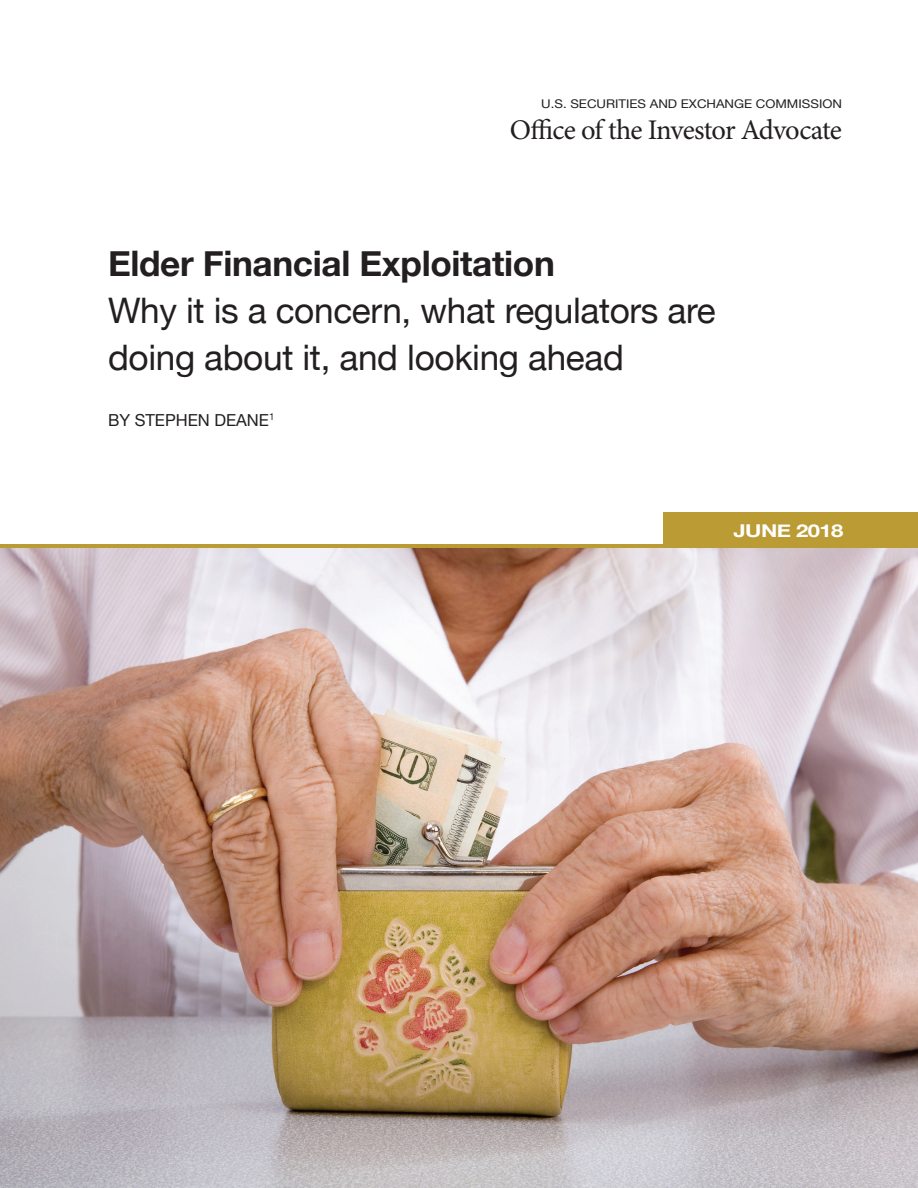
<style>
.page{position:relative;width:918px;height:1188px;background:#fff}
.page>*{position:absolute;margin:0;border:0;box-sizing:border-box;transform-origin:0 0}
.t1{font:35.25px/47.4px "Helvetica Neue";letter-spacing:-.01em;color:#231f20}
.t2{font:700 35.25px "Helvetica Neue";letter-spacing:-.01em;color:#231f20}
.t3{font:28.5px "Minion Pro";letter-spacing:-.03em;color:#231f20}
.t4{font:700 17.7px "Helvetica Neue";letter-spacing:-.025em;color:#fff;scale:1.25 1}
.t5{font:16.5px "Helvetica Neue";color:#231f20}
.t6{font:12px "Helvetica Neue";color:#231f20;scale:1.1 1}
</style>
<div class="page">
<hr style="left:0;top:544px;width:918px;height:4px;background:#ba9b34">
<div style="left:663px;top:513px;width:255px;height:31px;background:#ba9b34"></div>
<img style="left:0;top:548px;width:918px;height:640px">
<p class="t6" style="left:541px;top:95px;width:275px">U.S. SECURITIES AND EXCHANGE COMMISSION</p>
<p class="t3" style="left:510px;top:111px;width:334px">Office of the Investor Advocate</p>
<p class="t2" style="left:108px;top:235px;width:448px">Elder Financial Exploitation</p>
<p class="t1" style="left:108px;top:289px;width:609px">Why it is a concern, what regulators are doing about it, and looking ahead</p>
<p class="t5" style="left:108px;top:408px;width:168px">BY STEPHEN DEANE<sup>1</sup></p>
<p class="t4" style="left:734px;top:517px;width:89px">JUNE 2018</p>
</div>
